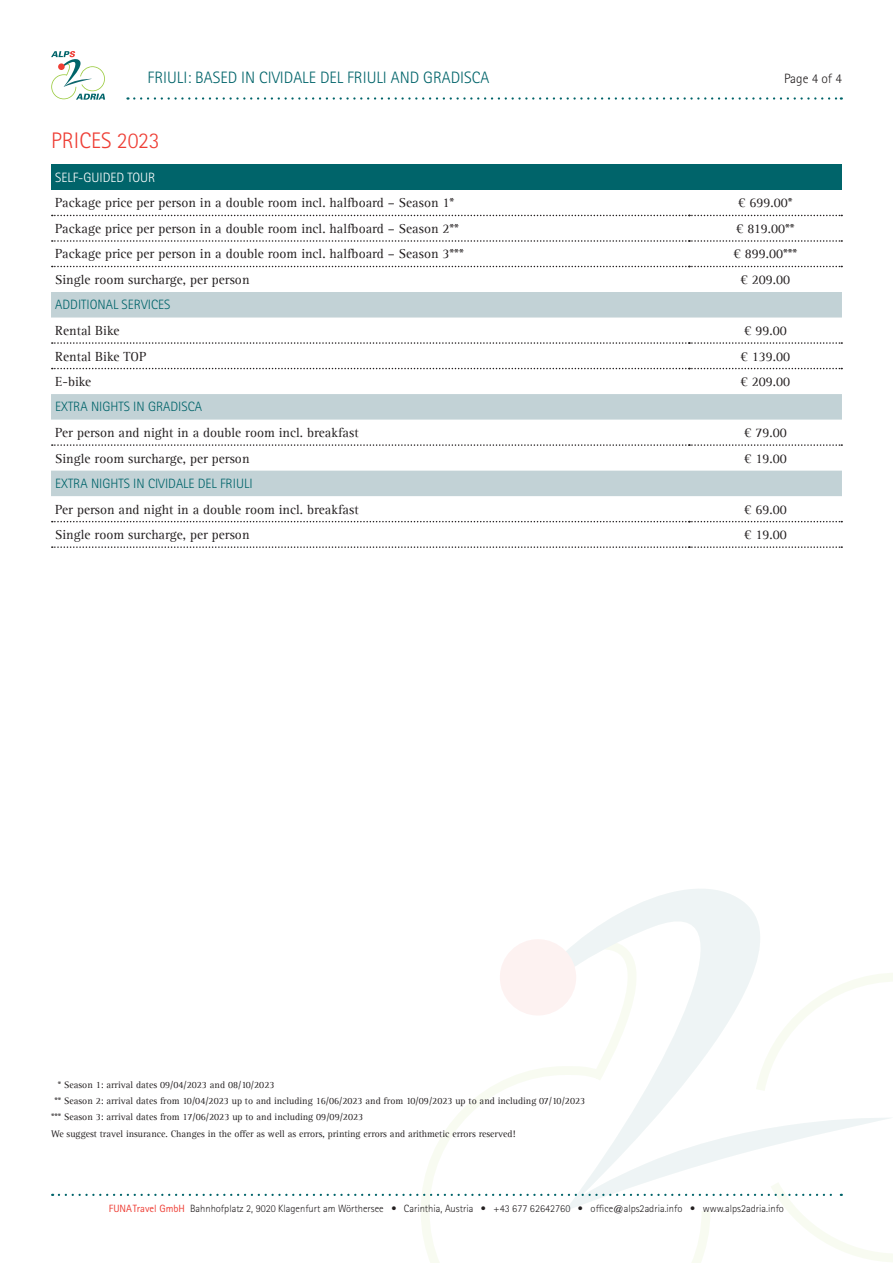
<style>
.page{position:relative;width:893px;height:1263px;background:#fff}
.page>*{position:absolute;margin:0;border:0;box-sizing:border-box;transform-origin:0 0}
.t1{font:300 22.5px "Rotis Sans Serif Std";color:#ee3e35}
.t2{font:300 16.5px "Rotis Sans Serif Std";color:#00646a}
.t3{font:13.5px "Agfa Rotis Serif";color:#231f20}
.t4{font:300 13.5px "Rotis Sans Serif Std";color:#00646a}
.t5{font:300 13.5px "Rotis Sans Serif Std";color:#fff}
.t6{font:300 13.5px "Rotis Sans Serif Std";color:#231f20}
.t7{font:300 10.5px "Rotis Sans Serif Std";color:#231f20}
.t8{font:9.75px/16.2px "Agfa Rotis Serif";color:#231f20}
.s1{font-weight:400;color:#ee3e35}
</style>
<div class="page">
<svg style="left:421px;top:973px;width:472px;height:290px"></svg>
<svg style="left:519px;top:889px;width:328px;height:225px"></svg>
<div style="left:500px;top:939px;width:76px;height:76px;background:#fdf2f1;border-radius:50%"></div>
<svg style="left:59px;top:1114px;width:834px;height:97px"></svg>
<svg style="left:134px;top:97px;width:708px;height:3px"></svg>
<svg style="left:51px;top:51px;width:54px;height:49px"></svg>
<div style="left:51px;top:164px;width:791px;height:26px;background:#00646a"></div>
<svg style="left:51px;top:292px;width:791px;height:204px"></svg>
<svg style="left:52px;top:215px;width:790px;height:1px"></svg>
<svg style="left:52px;top:240px;width:790px;height:2px"></svg>
<svg style="left:52px;top:266px;width:790px;height:1px"></svg>
<svg style="left:52px;top:342px;width:790px;height:2px"></svg>
<svg style="left:52px;top:368px;width:790px;height:1px"></svg>
<svg style="left:52px;top:444px;width:790px;height:2px"></svg>
<svg style="left:52px;top:521px;width:790px;height:1px"></svg>
<svg style="left:52px;top:546px;width:790px;height:2px"></svg>
<p class="t2" style="left:148px;top:68px;width:343px">FRIULI: BASED IN CIVIDALE DEL FRIULI AND GRADISCA</p>
<p class="t6" style="left:784px;top:71px;width:59px">Page 4 of 4</p>
<h1 class="t1" style="left:51px;top:128px;width:110px">PRICES 2023</h1>
<p class="t5" style="left:55px;top:170px;width:102px">SELF-GUIDED TOUR</p>
<p class="t3" style="left:55px;top:195px;width:400px">Package price per person in a double room incl. halfboard – Season 1*</p>
<p class="t3" style="left:738px;top:195px;width:56px">€ 699.00*</p>
<p class="t3" style="left:55px;top:221px;width:405px">Package price per person in a double room incl. halfboard – Season 2**</p>
<p class="t3" style="left:736px;top:221px;width:60px">€ 819.00**</p>
<p class="t3" style="left:55px;top:246px;width:410px">Package price per person in a double room incl. halfboard – Season 3***</p>
<p class="t3" style="left:733px;top:246px;width:65px">€ 899.00***</p>
<p class="t3" style="left:55px;top:272px;width:196px">Single room surcharge, per person</p>
<p class="t3" style="left:741px;top:272px;width:51px">€ 209.00</p>
<p class="t4" style="left:55px;top:297px;width:117px">ADDITIONAL SERVICES</p>
<p class="t3" style="left:55px;top:323px;width:66px">Rental Bike</p>
<p class="t3" style="left:744px;top:323px;width:44px">€ 99.00</p>
<p class="t3" style="left:55px;top:348px;width:93px">Rental Bike TOP</p>
<p class="t3" style="left:741px;top:348px;width:51px">€ 139.00</p>
<p class="t3" style="left:55px;top:374px;width:38px">E-bike</p>
<p class="t3" style="left:741px;top:374px;width:51px">€ 209.00</p>
<p class="t4" style="left:55px;top:399px;width:148px">EXTRA NIGHTS IN GRADISCA</p>
<p class="t3" style="left:55px;top:425px;width:305px">Per person and night in a double room incl. breakfast</p>
<p class="t3" style="left:744px;top:425px;width:44px">€ 79.00</p>
<p class="t3" style="left:55px;top:450px;width:196px">Single room surcharge, per person</p>
<p class="t3" style="left:744px;top:450px;width:44px">€ 19.00</p>
<p class="t4" style="left:55px;top:476px;width:199px">EXTRA NIGHTS IN CIVIDALE DEL FRIULI</p>
<p class="t3" style="left:55px;top:501px;width:305px">Per person and night in a double room incl. breakfast</p>
<p class="t3" style="left:744px;top:501px;width:44px">€ 69.00</p>
<p class="t3" style="left:55px;top:527px;width:196px">Single room surcharge, per person</p>
<p class="t3" style="left:744px;top:527px;width:44px">€ 19.00</p>
<p class="t8" style="left:58px;top:1077px;width:218px">* Season 1: arrival dates 09/04/2023 and 08/10/2023</p>
<p class="t8" style="left:51px;top:1093px;width:536px;text-indent:3px">** Season 2: arrival dates from 10/04/2023 up to and including 16/06/2023 and from 10/09/2023 up to and including 07/10/2023 *** Season 3: arrival dates from 17/06/2023 up to and including 09/09/2023</p>
<p class="t8" style="left:51px;top:1125px;width:466px">We suggest travel insurance. Changes in the offer as well as errors, printing errors and arithmetic errors reserved!</p>
<p class="t7" style="left:109px;top:1202px;width:677px"><span class="s1">FUNATravel GmbH</span> Bahnhofplatz 2, 9020 Klagenfurt am Wörthersee • Carinthia, Austria • +43 677 62642760 • office@alps2adria.info • www.alps2adria.info</p>
</div>
